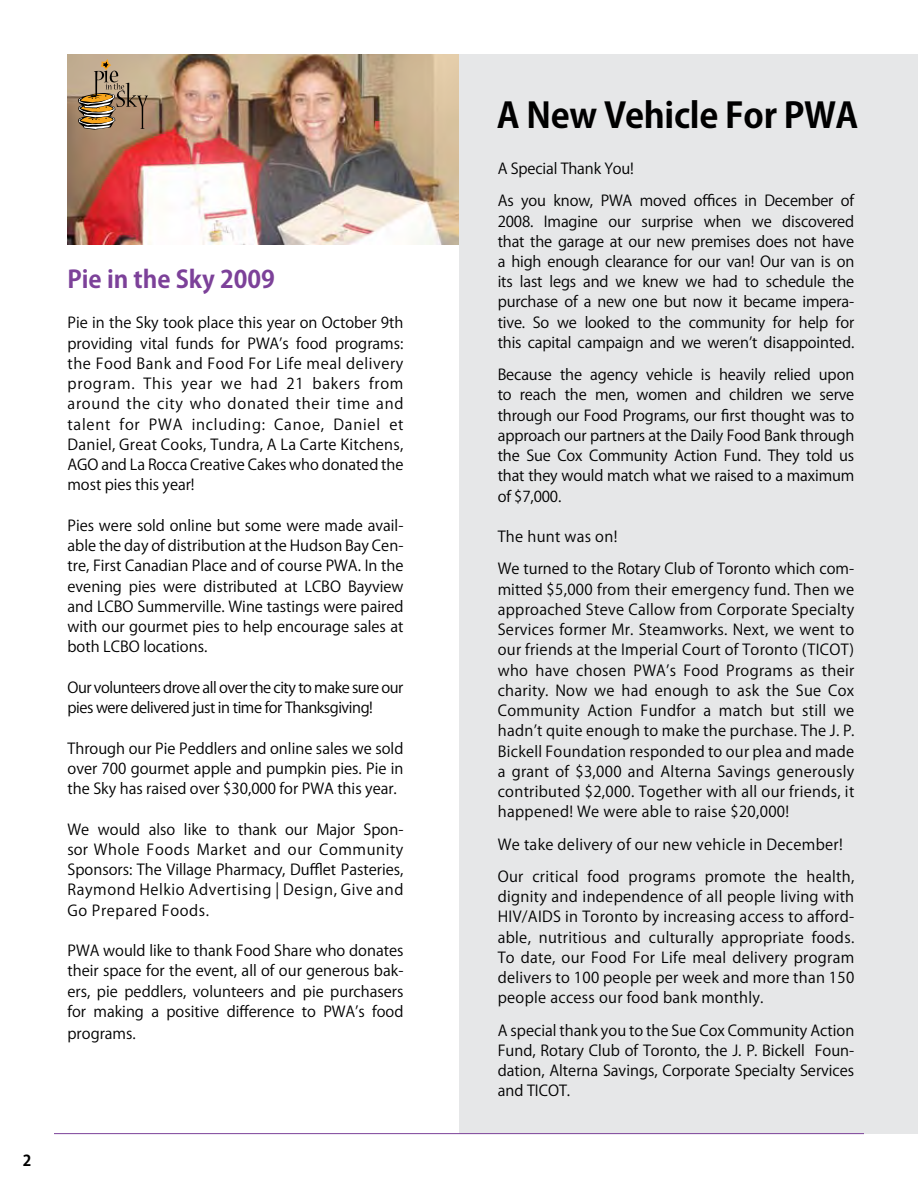
<style>
.page{position:relative;width:918px;height:1188px;background:#fff}
.page>*{position:absolute;margin:0;border:0;box-sizing:border-box;transform-origin:0 0}
.t1{font:700 34.65px "Koz Go Pro";letter-spacing:-.01em;color:#000}
.t2{font:700 24px "Koz Go Pro";color:#7c4199}
.t3{font:15px/20.2px "Koz Go Pro";color:#000;text-align:justify}
.t4{font:15px/20.2px "Koz Go Pro";letter-spacing:-.03em;color:#000}
.t5{font:15px/32.2px "Koz Go Pro";letter-spacing:.02em;color:#000}
.t6{font:700 15px "Koz Go Pro";color:#000}
</style>
<div class="page">
<img style="left:68px;top:54px;width:391px;height:190px">
<div style="left:459px;top:54px;width:459px;height:1080px;background:#e6e7e8"></div>
<svg style="left:77px;top:59px;width:71px;height:71px;background:#aa9170"></svg>
<hr style="left:54px;top:1133px;width:810px;height:1px;background:#7c4199">
<h2 class="t2" style="left:68px;top:264px;width:209px">Pie in the Sky 2009</h2>
<p class="t3" style="left:68px;top:313px;width:338px">Pie in the Sky took place this year on October 9th providing vital funds for PWA’s food programs: the Food Bank and Food For Life meal delivery program. This year we had 21 bakers from around the city who donated their time and talent for PWA including: Canoe, Daniel et Daniel, Great Cooks, Tundra, A La Carte Kitchens, AGO and La Rocca Creative Cakes who donated the most pies this year!</p>
<p class="t3" style="left:68px;top:516px;width:338px">Pies were sold online but some were made avail&shy;able the day of distribution at the Hudson Bay Cen&shy;tre, First Canadian Place and of course PWA. In the evening pies were distributed at LCBO Bayview and LCBO Summerville. Wine tastings were paired with our gourmet pies to help encourage sales at both LCBO locations.</p>
<p class="t4" style="left:68px;top:678px;width:337px">Our volunteers drove all over the city to make sure our pies were delivered just in time for Thanksgiving!</p>
<p class="t3" style="left:68px;top:738px;width:337px">Through our Pie Peddlers and online sales we sold over 700 gourmet apple and pumpkin pies. Pie in the Sky has raised over $30,000 for PWA this year.</p>
<p class="t3" style="left:68px;top:819px;width:338px">We would also like to thank our Major Spon&shy;sor Whole Foods Market and our Community Sponsors: The Village Pharmacy, Dufflet Pasteries, Raymond Helkio Advertising | Design, Give and Go Prepared Foods.</p>
<p class="t3" style="left:68px;top:941px;width:338px">PWA would like to thank Food Share who donates their space for the event, all of our generous bak&shy;ers, pie peddlers, volunteers and pie purchasers for making a positive difference to PWA’s food</p>
<p class="t3" style="left:68px;top:1024px;width:70px">programs.</p>
<p class="t6" style="left:23px;top:1150px;width:10px">2</p>
<h1 class="t1" style="left:497px;top:93px;width:363px">A New Vehicle For PWA</h1>
<p class="t3" style="left:498px;top:153px;width:358px;line-height:32.2px">A Special Thank You!<br>As you know, PWA moved offices in December of</p>
<p class="t3" style="left:498px;top:211px;width:358px">2008. Imagine our surprise when we discovered that the garage at our new premises does not have a high enough clearance for our van! Our van is on its last legs and we knew we had to schedule the purchase of a new one but now it became impera&shy;tive. So we looked to the community for help for this capital campaign and we weren’t disappointed.</p>
<p class="t3" style="left:498px;top:365px;width:358px">Because the agency vehicle is heavily relied upon to reach the men, women and children we serve through our Food Programs, our first thought was to approach our partners at the Daily Food Bank through the Sue Cox Community Action Fund. They told us that they would match what we raised to a maximum of $7,000.</p>
<p class="t3" style="left:498px;top:521px;width:358px;line-height:32.2px">The hunt was on!<br>We turned to the Rotary Club of Toronto which com-</p>
<p class="t3" style="left:498px;top:580px;width:358px">mitted $5,000 from their emergency fund. Then we approached Steve Callow from Corporate Specialty Services former Mr. Steamworks. Next, we went to our friends at the Imperial Court of Toronto (TICOT) who have chosen PWA’s Food Programs as their charity. Now we had enough to ask the Sue Cox Community Action Fundfor a match but still we hadn’t quite enough to make the purchase. The J. P.<br>Bickell Foundation responded to our plea and made a grant of $3,000 and Alterna Savings generously contributed $2,000. Together with all our friends, it happened! We were able to raise $20,000!</p>
<p class="t5" style="left:498px;top:829px;width:358px">We take delivery of our new vehicle in December!<br>Our critical food programs promote the health,</p>
<p class="t3" style="left:498px;top:887px;width:358px">dignity and independence of all people living with HIV/AIDS in Toronto by increasing access to afford&shy;able, nutritious and culturally appropriate foods.<br>To date, our Food For Life meal delivery program delivers to 100 people per week and more than 150 people access our food bank monthly.</p>
<p class="t3" style="left:498px;top:1021px;width:358px">A special thank you to the Sue Cox Community Action Fund, Rotary Club of Toronto, the J. P. Bickell Foun&shy;dation, Alterna Savings, Corporate Specialty Services and TICOT.</p>
</div>
